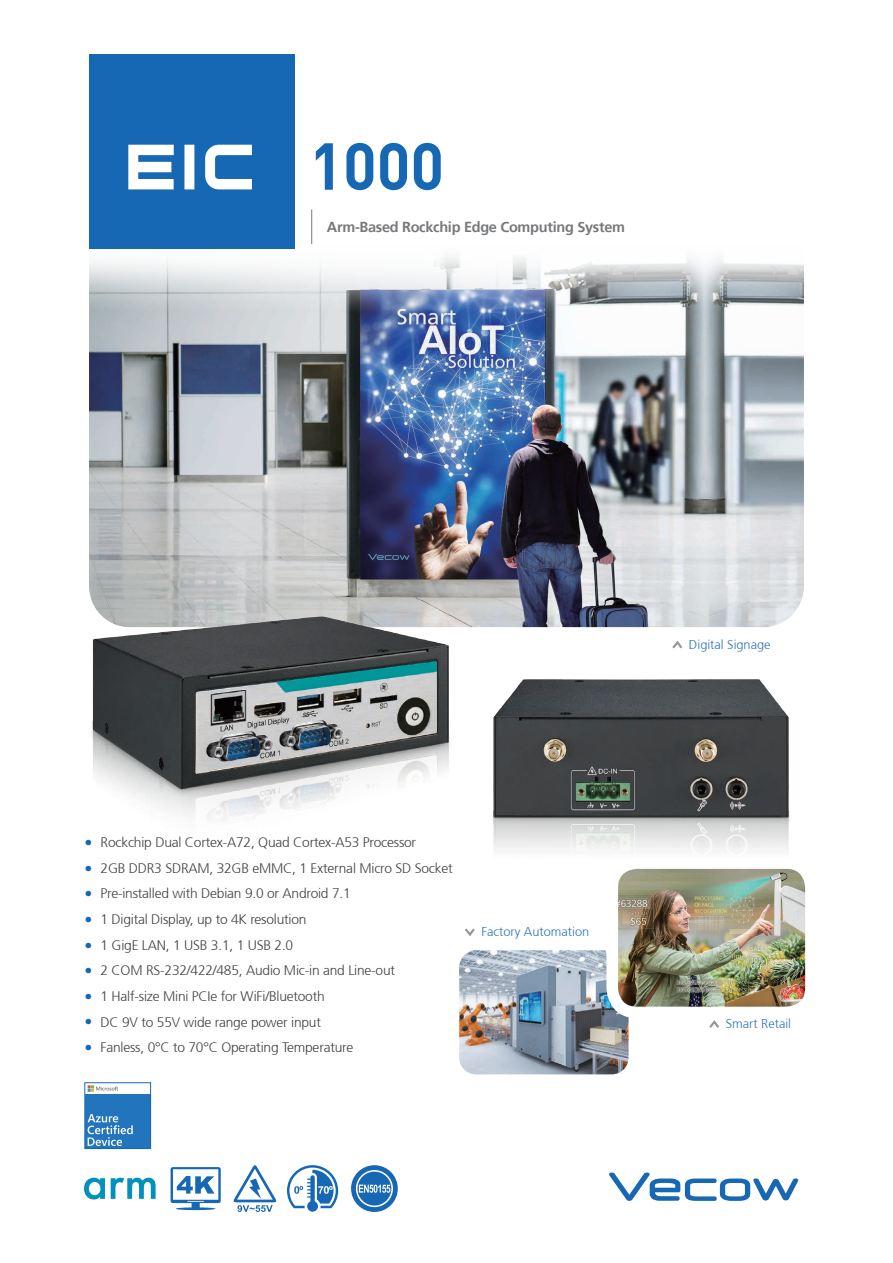
<style>
.page{position:relative;width:893px;height:1263px;background:#fff}
.page>*{position:absolute;margin:0;border:0;box-sizing:border-box;transform-origin:0 0}
.t1{font:700 65.25px "DIN Pro";color:#1768b4;scale:.95 1}
.t2{font:700 14.55px "Frutiger 65";letter-spacing:-.02em;color:#76787b}
.t3{font:300 13.8px "Frutiger 45";letter-spacing:-.015em;color:#3e3e3f}
.t4{font:300 12.75px "Frutiger 45";color:#2a71b8}
.s1{font-family:"Frutiger 55 Roman";font-weight:400;font-size:15.9px;color:#1768b4}
</style>
<div class="page">
<img style="left:89px;top:209px;width:715px;height:419px">
<hr style="left:311px;top:209px;width:1px;height:35px;background:#76787b">
<div style="left:89px;top:54px;width:206px;height:194px;background:#1768b4"></div>
<svg style="left:609px;top:1172px;width:189px;height:29px"></svg>
<svg style="left:672px;top:640px;width:10px;height:9px"></svg>
<svg style="left:84px;top:1178px;width:72px;height:21px"></svg>
<svg style="left:128px;top:145px;width:124px;height:44px"></svg>
<svg style="left:171px;top:1167px;width:50px;height:43px"></svg>
<svg style="left:233px;top:1165px;width:43px;height:47px"></svg>
<svg style="left:351px;top:1165px;width:47px;height:47px"></svg>
<svg style="left:356px;top:1170px;width:37px;height:37px"></svg>
<div style="left:357px;top:1171px;width:34px;height:34px;background:#1768b4;border-radius:50%"></div>
<svg style="left:359px;top:1184px;width:31px;height:9px"></svg>
<img style="left:492px;top:679px;width:298px;height:173px">
<img style="left:89px;top:588px;width:369px;height:232px">
<svg style="left:287px;top:1165px;width:51px;height:47px"></svg>
<img style="left:461px;top:952px;width:166px;height:121px">
<div style="left:448px;top:939px;width:192px;height:147px;border:12px solid #fff;border-radius:23px"></div>
<svg style="left:465px;top:928px;width:10px;height:8px"></svg>
<svg style="left:709px;top:1020px;width:10px;height:8px"></svg>
<img style="left:612px;top:870px;width:192px;height:142px">
<div style="left:606px;top:857px;width:211px;height:161px;border:12px solid #fff;border-radius:25px"></div>
<svg style="left:84px;top:1082px;width:67px;height:67px;background:#5493c9"></svg>
<h1 class="t1" style="left:309px;top:112px;width:143px">1000</h1>
<p class="t2" style="left:327px;top:219px;width:300px">Arm-Based Rockchip Edge Computing System</p>
<p class="t3" style="left:85px;top:834px;width:333px"><span class="s1">•</span> Rockchip Dual Cortex-A72, Quad Cortex-A53 Processor</p>
<p class="t3" style="left:85px;top:860px;width:370px"><span class="s1">•</span> 2GB DDR3 SDRAM, 32GB eMMC, 1 External Micro SD Socket</p>
<p class="t3" style="left:85px;top:886px;width:268px"><span class="s1">•</span> Pre-installed with Debian 9.0 or Android 7.1</p>
<p class="t3" style="left:85px;top:911px;width:223px"><span class="s1">•</span> 1 Digital Display, up to 4K resolution</p>
<p class="t3" style="left:85px;top:937px;width:210px"><span class="s1">•</span> 1 GigE LAN, 1 USB 3.1, 1 USB 2.0</p>
<p class="t3" style="left:85px;top:963px;width:312px"><span class="s1">•</span> 2 COM RS-232/422/485, Audio Mic-in and Line-out</p>
<p class="t3" style="left:85px;top:988px;width:242px"><span class="s1">•</span> 1 Half-size Mini PCIe for WiFi/Bluetooth</p>
<p class="t3" style="left:85px;top:1014px;width:238px"><span class="s1">•</span> DC 9V to 55V wide range power input</p>
<p class="t3" style="left:85px;top:1040px;width:270px"><span class="s1">•</span> Fanless, 0°C to 70°C Operating Temperature</p>
<p class="t4" style="left:481px;top:924px;width:109px">Factory Automation</p>
<p class="t4" style="left:689px;top:637px;width:83px">Digital Signage</p>
<p class="t4" style="left:726px;top:1017px;width:67px">Smart Retail</p>
</div>
